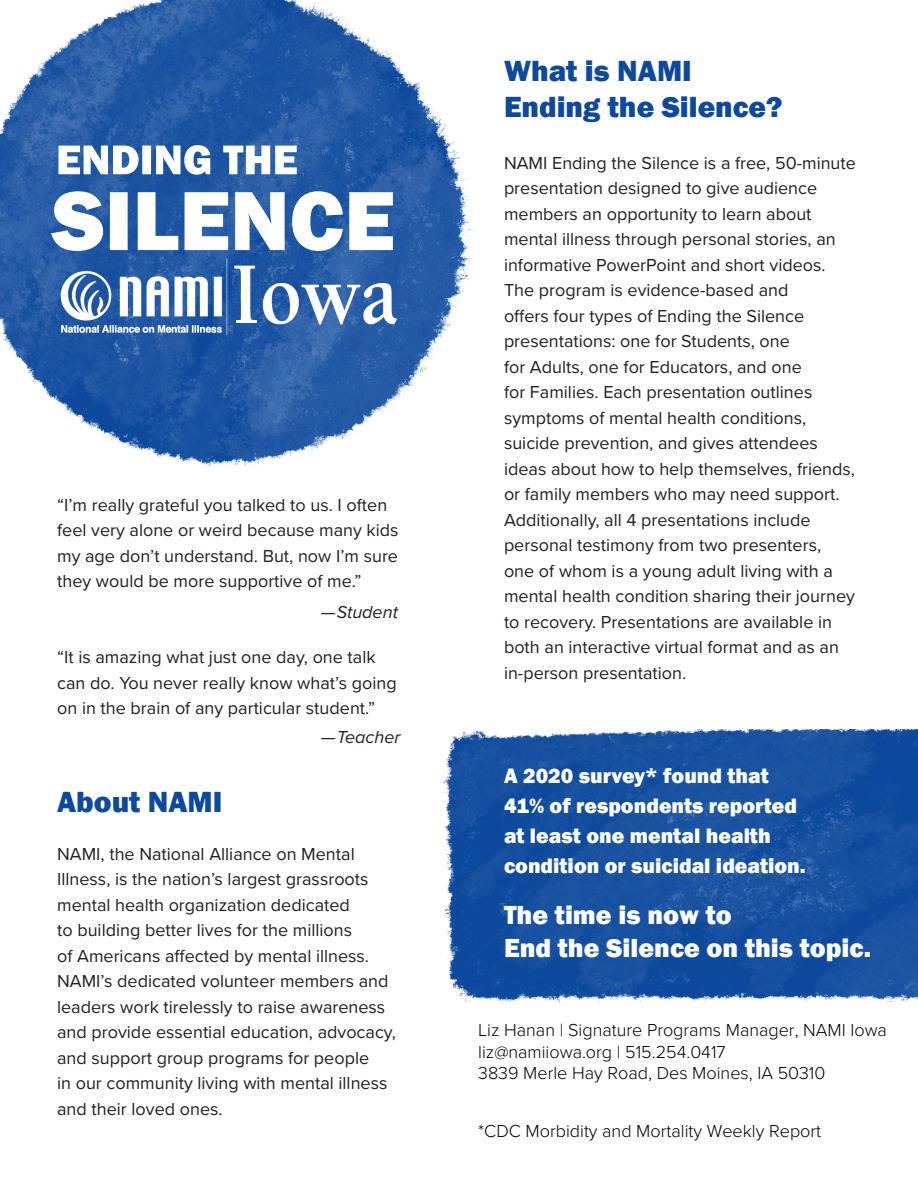
<style>
.page{position:relative;width:918px;height:1188px;background:#fff}
.page>*{position:absolute;margin:0;border:0;box-sizing:border-box;transform-origin:0 0}
.t1{font:800 30px/36px "Franklin Gothic";color:#0f499d}
.t2{font:800 26.85px/33px "Franklin Gothic";color:#fff}
.t3{font:800 21.45px/30px "Franklin Gothic";color:#fff}
.t4{font:18px/25.5px "Proxima Nova";color:#231f20}
.t5{font:300 18px/21.5px "Proxima Nova";color:#000}
.t6{font:italic 18px "Proxima Nova";color:#231f20}
</style>
<div class="page">
<img style="left:0;top:0;width:473px;height:467px">
<svg style="left:58px;top:145px;width:239px;height:30px"></svg>
<svg style="left:51px;top:191px;width:342px;height:60px"></svg>
<img style="left:56px;top:255px;width:360px;height:81px">
<img style="left:441px;top:729px;width:477px;height:275px">
<p class="t4" style="left:57px;top:491px;width:343px">“I’m really grateful you talked to us. I often feel very alone or weird because many kids my age don’t understand. But, now I’m sure they would be more supportive of me.”</p>
<p class="t6" style="left:321px;top:599px;width:79px">— Student</p>
<p class="t4" style="left:57px;top:644px;width:341px">“It is amazing what just one day, one talk can do. You never really know what’s going on in the brain of any particular student.”</p>
<p class="t6" style="left:321px;top:724px;width:81px">— Teacher</p>
<p class="t1" style="left:57px;top:784px;width:167px">About NAMI</p>
<p class="t4" style="left:57px;top:840px;width:340px">NAMI, the National Alliance on Mental Illness, is the nation’s largest grassroots mental health organization dedicated<br>to building better lives for the millions<br>of Americans affected by mental illness.<br>NAMI’s dedicated volunteer members and leaders work tirelessly to raise awareness and provide essential education, advocacy, and support group programs for people<br>in our community living with mental illness and their loved ones.</p>
<p class="t1" style="left:504px;top:53px;width:280px">What is NAMI<br>Ending the Silence?</p>
<p class="t4" style="left:504px;top:149px;width:353px">NAMI Ending the Silence is a free, 50-minute presentation designed to give audience members an opportunity to learn about mental illness through personal stories, an informative PowerPoint and short videos.<br>The program is evidence-based and<br>offers four types of Ending the Silence presentations: one for Students, one<br>for Adults, one for Educators, and one<br>for Families. Each presentation outlines symptoms of mental health conditions, suicide prevention, and gives attendees ideas about how to help themselves, friends, or family members who may need support.<br>Additionally, all 4 presentations include personal testimony from two presenters, one of whom is a young adult living with a mental health condition sharing their journey to recovery. Presentations are available in both an interactive virtual format and as an in-person presentation.</p>
<p class="t3" style="left:504px;top:761px;width:303px">A 2020 survey* found that<br>41% of respondents reported at least one mental health condition or suicidal ideation.</p>
<p class="t2" style="left:504px;top:899px;width:369px">The time is now to<br>End the Silence on this topic.</p>
<p class="t5" style="left:478px;top:1019px;width:410px">Liz Hanan | Signature Programs Manager, NAMI Iowa liz@namiiowa.org | 515.254.0417<br>3839 Merle Hay Road, Des Moines, IA 50310</p>
<p class="t5" style="left:478px;top:1119px;width:344px">*CDC Morbidity and Mortality Weekly Report</p>
</div>
